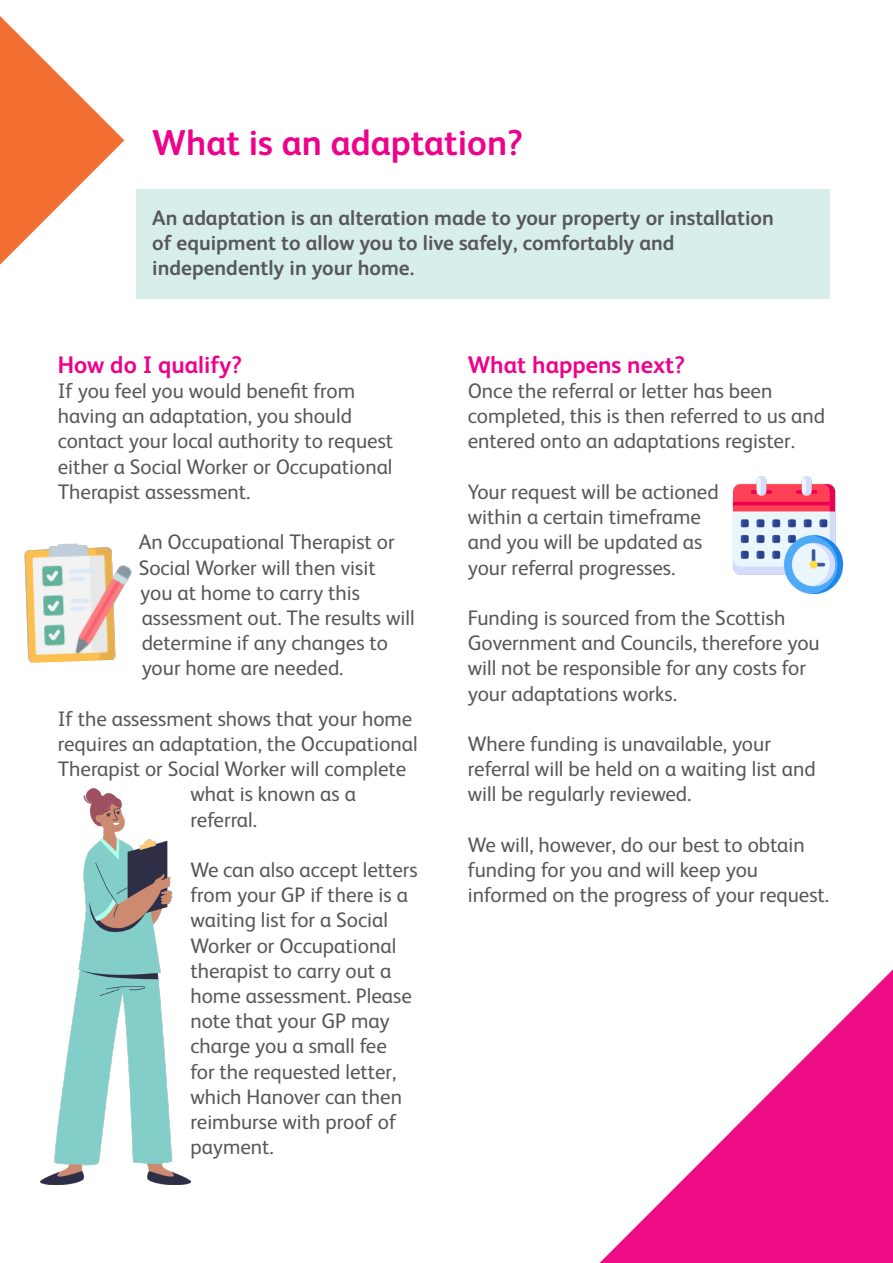
<style>
.page{position:relative;width:893px;height:1263px;background:#fff}
.page>*{position:absolute;margin:0;border:0;box-sizing:border-box;transform-origin:0 0}
.t1{font:700 36px "FS Albert";color:#ed028c}
.t2{font:700 24px "FS Albert";color:#ed028c}
.t3{font:21px/25.2px "FS Albert";color:#57585a}
.t4{font:700 21px/25.2px "FS Albert";color:#57585a}
</style>
<div class="page">
<div style="left:136px;top:189px;width:693px;height:110px;background:#d8eeea"></div>
<svg style="left:599px;top:969px;width:294px;height:294px"></svg>
<svg style="left:0;top:16px;width:124px;height:249px"></svg>
<img style="left:41px;top:789px;width:149px;height:396px">
<img style="left:732px;top:476px;width:112px;height:117px">
<img style="left:24px;top:543px;width:108px;height:120px">
<p class="t1" style="left:152px;top:118px;width:372px">What is an adaptation?</p>
<p class="t4" style="left:152px;top:204px;width:623px">An adaptation is an alteration made to your property or installation of equipment to allow you to live safely, comfortably and independently in your home.</p>
<p class="t2" style="left:58px;top:348px;width:186px">How do I qualify?</p>
<p class="t3" style="left:58px;top:377px;width:337px">If you feel you would benefit from having an adaptation, you should contact your local authority to request either a Social Worker or Occupational Therapist assessment.</p>
<p class="t3" style="left:139px;top:528px;width:278px">An Occupational Therapist or<br>Social Worker will then visit<br>you at home to carry this assessment out. The results will determine if any changes to your home are needed.</p>
<p class="t3" style="left:58px;top:705px;width:356px">If the assessment shows that your home</p>
<p class="t3" style="left:58px;top:730px;width:362px">requires an adaptation, the Occupational</p>
<p class="t3" style="left:58px;top:755px;width:350px">Therapist or Social Worker will complete</p>
<p class="t3" style="left:190px;top:780px;width:167px">what is known as a</p>
<p class="t3" style="left:190px;top:806px;width:68px">referral.</p>
<p class="t3" style="left:190px;top:856px;width:229px">We can also accept letters from your GP if there is a waiting list for a Social</p>
<p class="t3" style="left:190px;top:932px;width:223px">Worker or Occupational therapist to carry out a home assessment. Please note that your GP may charge you a small fee for the requested letter, which Hanover can then reimburse with proof of payment.</p>
<p class="t2" style="left:468px;top:348px;width:219px">What happens next?</p>
<p class="t3" style="left:468px;top:377px;width:359px">Once the referral or letter has been completed, this is then referred to us and entered onto an adaptations register.</p>
<p class="t3" style="left:468px;top:478px;width:253px">Your request will be actioned within a certain timeframe and you will be updated as your referral progresses.</p>
<p class="t3" style="left:468px;top:604px;width:353px">Funding is sourced from the Scottish Government and Councils, therefore you will not be responsible for any costs for your adaptations works.</p>
<p class="t3" style="left:468px;top:730px;width:349px">Where funding is unavailable, your referral will be held on a waiting list and will be regularly reviewed.</p>
<p class="t3" style="left:468px;top:831px;width:363px">We will, however, do our best to obtain funding for you and will keep you informed on the progress of your request.</p>
</div>
